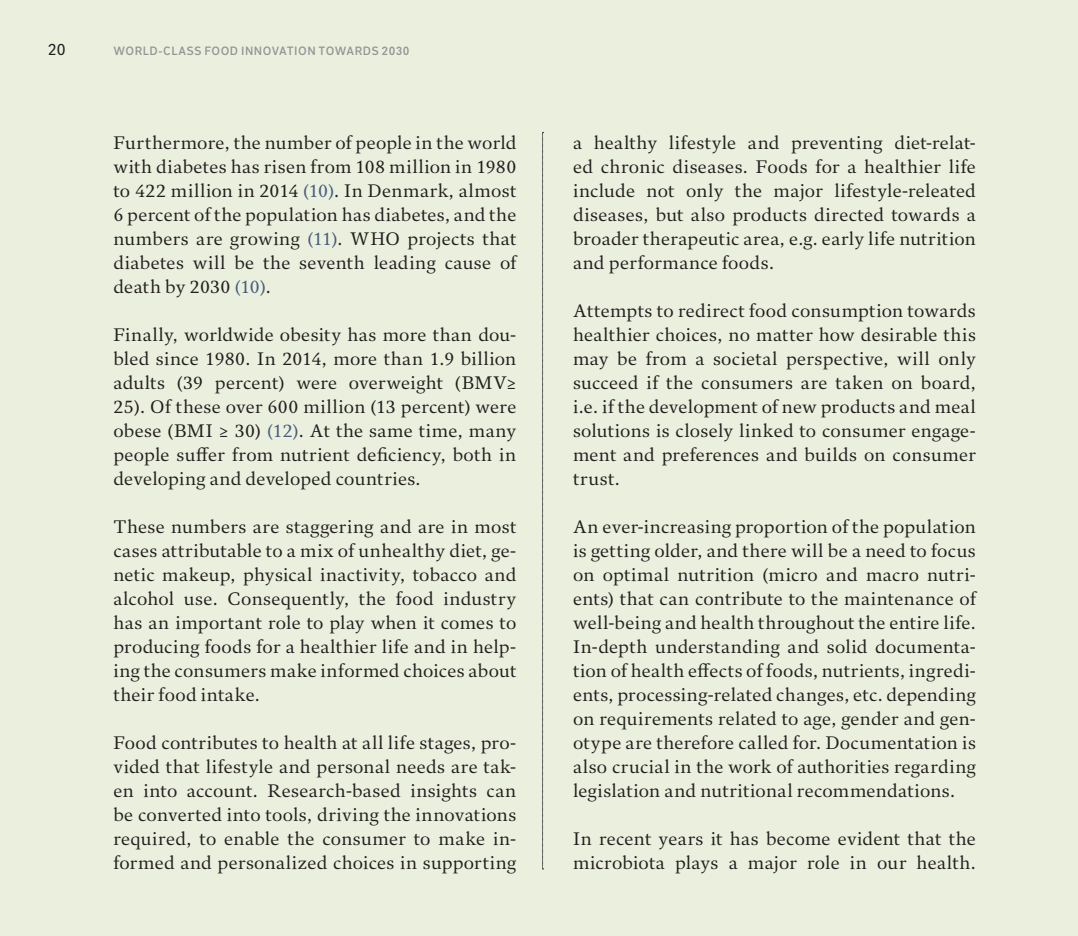
<style>
.page{position:relative;width:1078px;height:936px;background:#fff}
.page>*{position:absolute;margin:0;border:0;box-sizing:border-box;transform-origin:0 0}
.t1{font:18px/24px "DI Serif";letter-spacing:.025em;color:#231f20;text-align:justify}
.t2{font:16px "DI Sans";color:#231f20}
.t3{font:600 12px "DI Sans";letter-spacing:.045em;color:#939598}
.s1{color:#495d7d}
</style>
<div class="page">
<div style="left:0;top:0;width:1077px;height:935px;background:#ebf0de"></div>
<svg style="left:542px;top:132px;width:1px;height:737px"></svg>
<p class="t2" style="left:48px;top:40px;width:19px">20</p>
<p class="t3" style="left:113px;top:44px;width:297px">WORLD-CLASS FOOD INNOVATION TOWARDS 2030</p>
<p class="t1" style="left:113px;top:130px;width:404px">Furthermore, the number of people in the world with diabetes has risen from 108 million in 1980 to 422 million in 2014 <span class="s1">(10)</span>. In Denmark, almost 6 percent of the population has diabetes, and the numbers are growing <span class="s1">(11)</span>. WHO projects that diabetes will be the seventh leading cause of death by 2030 <span class="s1">(10)</span>.</p>
<p class="t1" style="left:113px;top:322px;width:404px">Finally, worldwide obesity has more than dou&shy;bled since 1980. In 2014, more than 1.9 billion adults (39 percent) were overweight (BMV≥ 25). Of these over 600 million (13 percent) were obese (BMI ≥ 30) <span class="s1">(12)</span>. At the same time, many people suffer from nutrient deficiency, both in developing and developed countries.</p>
<p class="t1" style="left:113px;top:514px;width:404px">These numbers are staggering and are in most cases attributable to a mix of unhealthy diet, ge&shy;netic makeup, physical inactivity, tobacco and alcohol use. Consequently, the food industry has an important role to play when it comes to producing foods for a healthier life and in help&shy;ing the consumers make informed choices about their food intake.</p>
<p class="t1" style="left:113px;top:730px;width:404px">Food contributes to health at all life stages, pro&shy;vided that lifestyle and personal needs are tak&shy;en into account. Research-based insights can be converted into tools, driving the innovations required, to enable the consumer to make in&shy;formed and personalized choices in supporting</p>
<p class="t1" style="left:573px;top:130px;width:404px">a healthy lifestyle and preventing diet-relat&shy;ed chronic diseases. Foods for a healthier life include not only the major lifestyle-releated diseases, but also products directed towards a broader therapeutic area, e.g. early life nutrition and performance foods.</p>
<p class="t1" style="left:573px;top:298px;width:404px">Attempts to redirect food consumption towards healthier choices, no matter how desirable this may be from a societal perspective, will only succeed if the consumers are taken on board, i.e. if the development of new products and meal solutions is closely linked to consumer engage&shy;ment and preferences and builds on consumer trust.</p>
<p class="t1" style="left:573px;top:514px;width:404px">An ever-increasing proportion of the population is getting older, and there will be a need to focus on optimal nutrition (micro and macro nutri&shy;ents) that can contribute to the maintenance of well-being and health throughout the entire life.<br>In-depth understanding and solid documenta&shy;tion of health effects of foods, nutrients, ingredi&shy;ents, processing-related changes, etc. depending on requirements related to age, gender and gen&shy;otype are therefore called for. Documentation is also crucial in the work of authorities regarding legislation and nutritional recommendations.</p>
<p class="t1" style="left:573px;top:826px;width:404px">In recent years it has become evident that the microbiota plays a major role in our health.</p>
</div>
